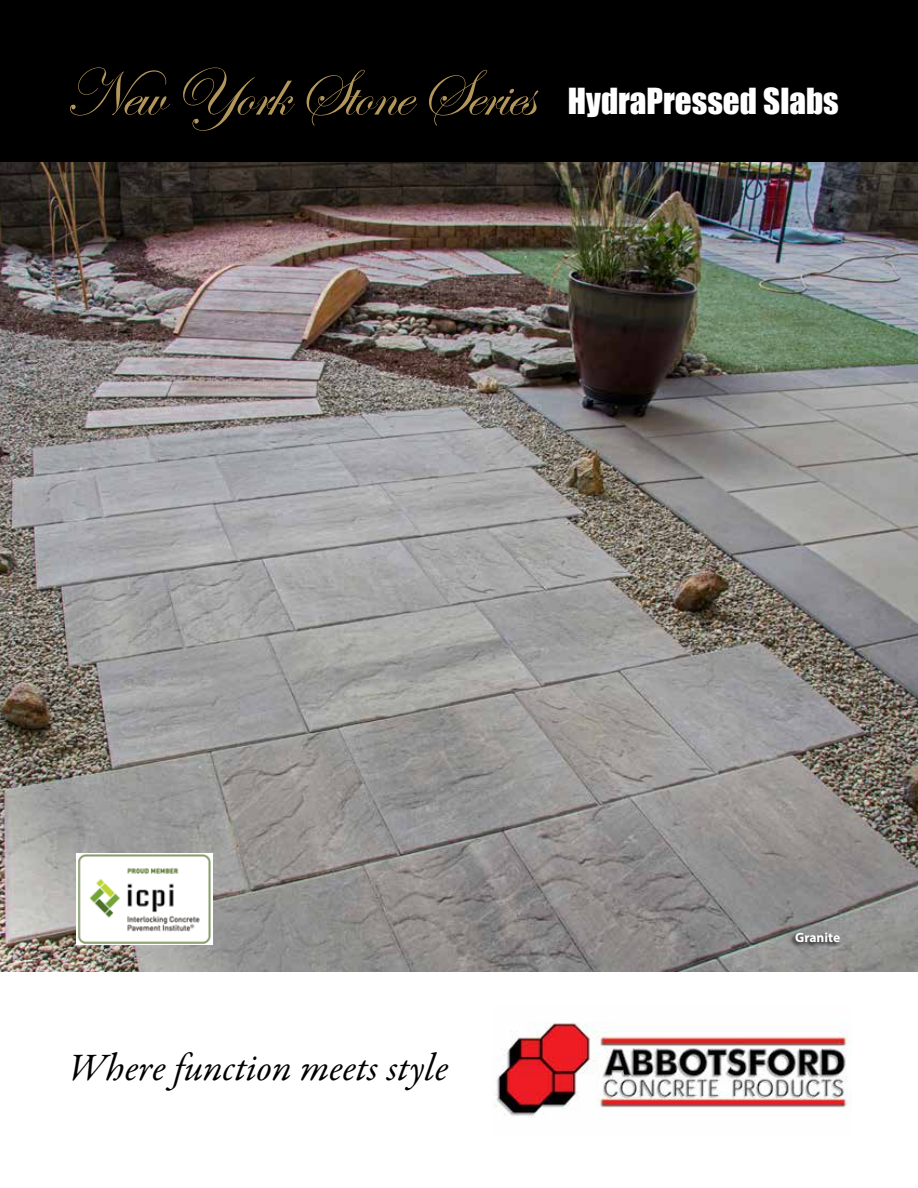
<style>
.page{position:relative;width:918px;height:1188px;background:#fff}
.page>*{position:absolute;margin:0;border:0;box-sizing:border-box;transform-origin:0 0}
.t1{font:67.5px "Edwardian Script ITC";letter-spacing:-.03em;color:#b4975a}
.t2{font:italic 39px "Garamond Premr Pro";letter-spacing:-.005em;color:#000}
.t3{font:700 13.5px "Myriad Pro";color:#fff}
.s1{font-family:"Impact";font-size:33px;color:#fff}
</style>
<div class="page">
<div style="left:0;top:0;width:918px;height:162px;background:#000"></div>
<img style="left:0;top:162px;width:918px;height:810px">
<div style="left:790px;top:932px;width:51px;height:16px;background:#000;opacity:.75"></div>
<img style="left:495px;top:1022px;width:356px;height:96px">
<img style="left:77px;top:853px;width:135px;height:92px">
<p class="t1" style="left:64px;top:57px;width:776px">New York Stone Series <span class="s1">HydraPressed Slabs</span></p>
<p class="t2" style="left:69px;top:1043px;width:381px">Where function meets style</p>
<p class="t3" style="left:795px;top:929px;width:46px">Granite</p>
</div>
